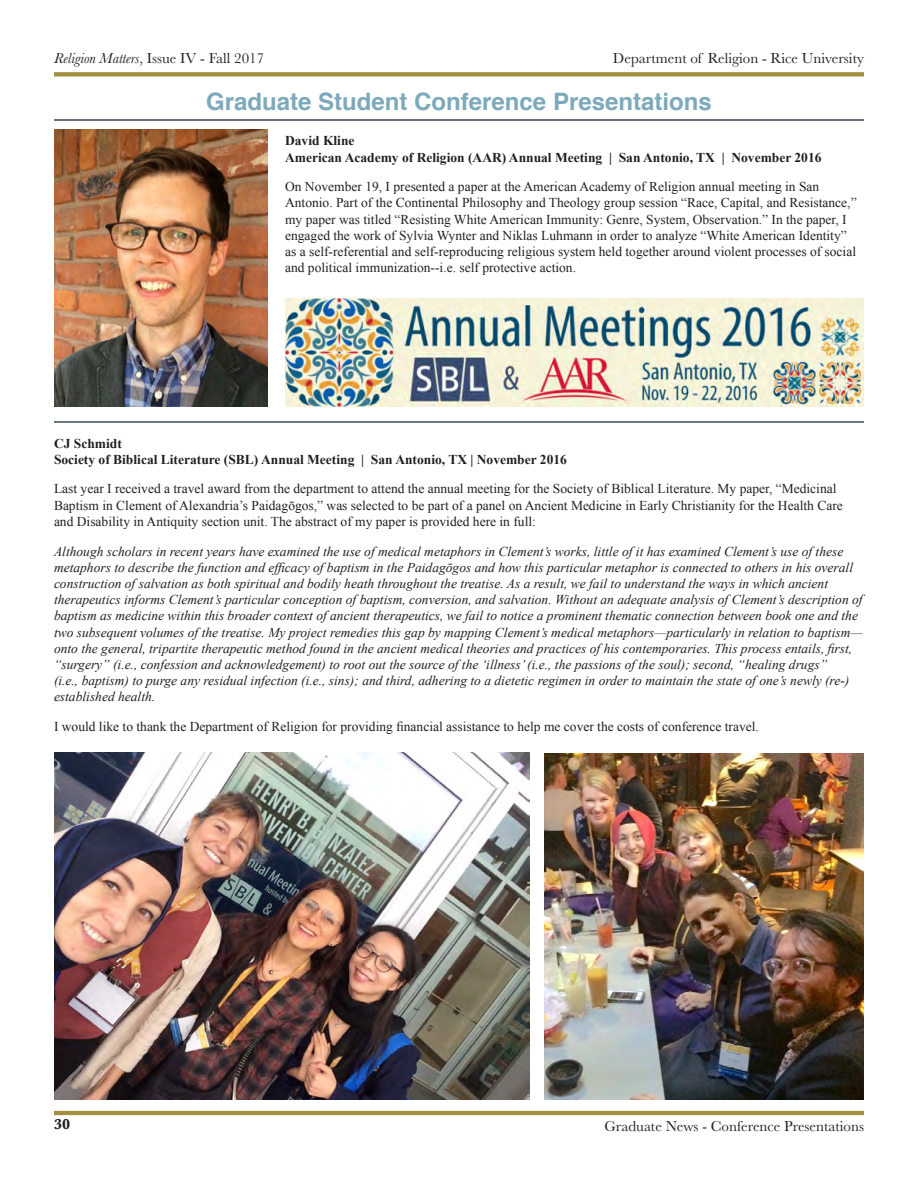
<style>
.page{position:relative;width:918px;height:1188px;background:#fff}
.page>*{position:absolute;margin:0;border:0;box-sizing:border-box;transform-origin:0 0}
.Section_Heading_2{font:700 24px "Helvetica";color:#7ca9bb}
.Header___Footer{font:15px "Baskerville";color:#231f20}
.t1{font:700 15px "Baskerville";color:#231f20}
.Main_Body_Text{font:italic 13.5px/16.2px "Times New Roman";color:#231f20}
.Main_Body_Text-2{font:13.5px/16.2px "Times New Roman";color:#231f20}
.Main_Body_Text-3{font:700 13.5px/16.2px "Times New Roman";color:#231f20}
.s1{font-style:italic}
</style>
<div class="page">
<hr style="left:54px;top:1111px;width:810px;height:4px;background:#a38f40">
<svg style="left:54px;top:72px;width:810px;height:4px;background:#a69347"></svg>
<hr style="left:54px;top:119px;width:810px;height:2px;background:#3d4a5c">
<hr style="left:54px;top:421px;width:810px;height:2px;background:#3d4a5c">
<img style="left:54px;top:129px;width:214px;height:277px">
<img style="left:544px;top:753px;width:320px;height:347px">
<img style="left:54px;top:753px;width:475px;height:347px">
<img style="left:285px;top:298px;width:579px;height:108px">
<p class="Header___Footer" style="left:54px;top:49px;width:212px"><span class="s1">Religion Matters</span>, Issue IV - Fall 2017</p>
<p class="Header___Footer" style="left:613px;top:49px;width:253px">Department of Religion - Rice University</p>
<p class="Section_Heading_2" style="left:206px;top:82px;width:507px">Graduate Student Conference Presentations</p>
<p class="Main_Body_Text-3" style="left:285px;top:132px;width:538px">David Kline<br>American Academy of Religion (AAR) Annual Meeting | San Antonio, TX | November 2016</p>
<p class="Main_Body_Text-2" style="left:285px;top:178px;width:573px">On November 19, I presented a paper at the American Academy of Religion annual meeting in San Antonio. Part of the Continental Philosophy and Theology group session “Race, Capital, and Resistance,” my paper was titled “Resisting White American Immunity: Genre, System, Observation.” In the paper, I engaged the work of Sylvia Wynter and Niklas Luhmann in order to analyze “White American Identity” as a self-referential and self-reproducing religious system held together around violent processes of social and political immunization--i.e. self protective action.</p>
<p class="Main_Body_Text-3" style="left:54px;top:435px;width:514px">CJ Schmidt<br>Society of Biblical Literature (SBL) Annual Meeting | San Antonio, TX | November 2016</p>
<p class="Main_Body_Text-2" style="left:54px;top:481px;width:790px">Last year I received a travel award from the department to attend the annual meeting for the Society of Biblical Literature. My paper, “Medicinal<br>Baptism in Clement of Alexandria’s Paidagōgos,” was selected to be part of a panel on Ancient Medicine in Early Christianity for the Health Care and Disability in Antiquity section unit. The abstract of my paper is provided here in full:</p>
<p class="Main_Body_Text" style="left:54px;top:543px;width:810px">Although scholars in recent years have examined the use of medical metaphors in Clement’s works, little of it has examined Clement’s use of these metaphors to describe the function and efficacy of baptism in the Paidagōgos and how this particular metaphor is connected to others in his overall construction of salvation as both spiritual and bodily heath throughout the treatise. As a result, we fail to understand the ways in which ancient therapeutics informs Clement’s particular conception of baptism, conversion, and salvation. Without an adequate analysis of Clement’s description of baptism as medicine within this broader context of ancient therapeutics, we fail to notice a prominent thematic connection between book one and the two subsequent volumes of the treatise. My project remedies this gap by mapping Clement’s medical metaphors—particularly in relation to baptism— onto the general, tripartite therapeutic method found in the ancient medical theories and practices of his contemporaries. This process entails, first, “surgery” (i.e., confession and acknowledgement) to root out the source of the ‘illness’ (i.e., the passions of the soul); second, “healing drugs”<br>(i.e., baptism) to purge any residual infection (i.e., sins); and third, adhering to a dietetic regimen in order to maintain the state of one’s newly (re-) established health.</p>
<p class="Main_Body_Text-2" style="left:54px;top:718px;width:706px">I would like to thank the Department of Religion for providing financial assistance to help me cover the costs of conference travel.</p>
<p class="t1" style="left:54px;top:1114px;width:18px">30</p>
<p class="Header___Footer" style="left:604px;top:1117px;width:261px">Graduate News - Conference Presentations</p>
</div>
